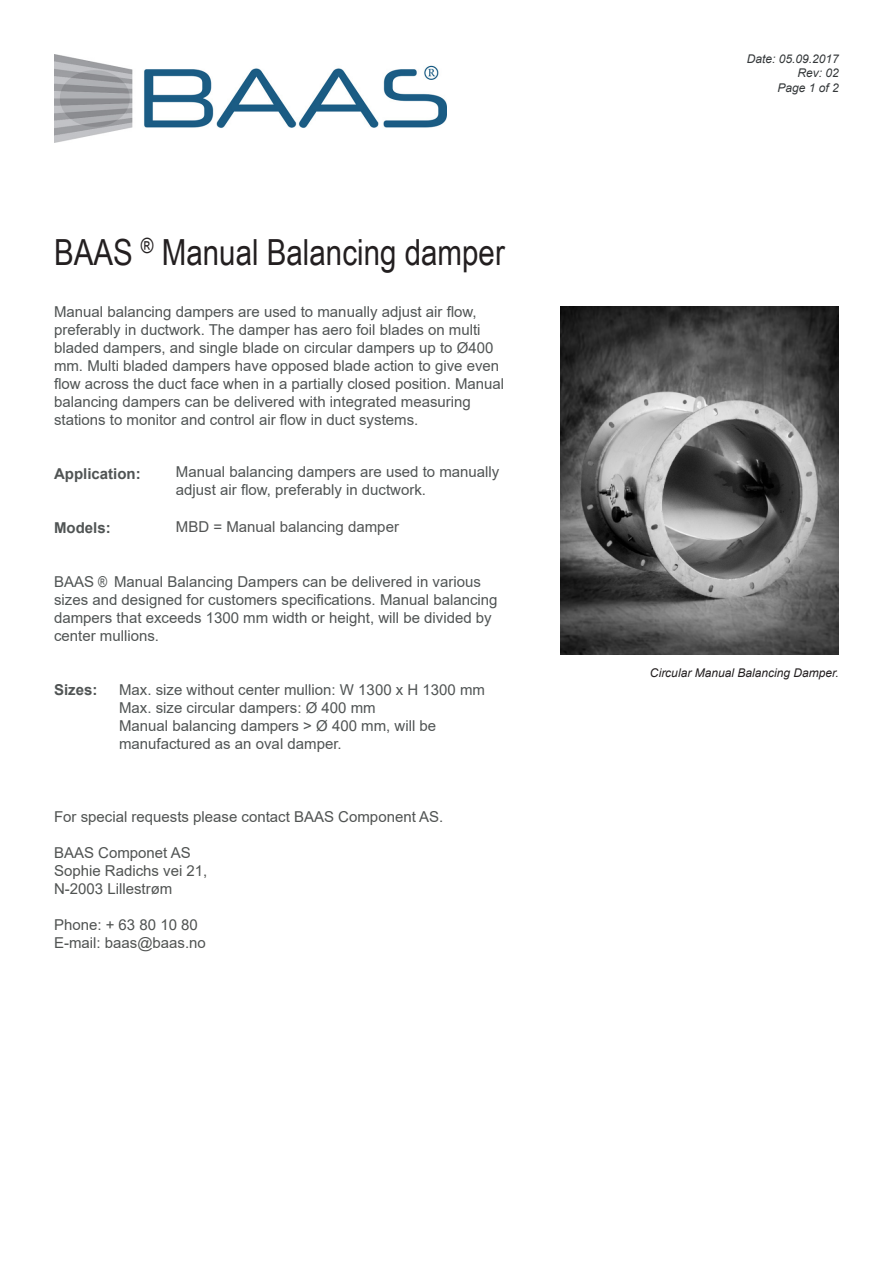
<style>
.page{position:relative;width:893px;height:1263px;background:#fff}
.page>*{position:absolute;margin:0;border:0;box-sizing:border-box;transform-origin:0 0}
.t1{font:36px "Arial Narrow";color:#231f20}
.t2{font:15px/18px "Arial";color:#505454}
.t3{font:15px/18px "Arial";color:#505352}
.t4{font:700 15px "Arial";color:#505454}
.t5{font:15px "Arial";color:#525454}
.t6{font:italic 12px "Arial";color:#231f20}
.t7{font:italic 12px/14.4px "Arial";color:#333739;text-align:right}
.s1{font-family:"Arial Narrow"}
</style>
<div class="page">
<img style="left:54px;top:54px;width:392px;height:88px">
<img style="left:560px;top:306px;width:279px;height:349px">
<p class="t1" style="left:54px;top:226px;width:452px">BAAS <sup>®</sup> Manual Balancing damper</p>
<p class="t2" style="left:54px;top:303px;width:452px">Manual balancing dampers are used to manually adjust air flow, preferably in ductwork. The damper has aero foil blades on multi bladed dampers, and single blade on circular dampers up to Ø400 mm. Multi bladed dampers have opposed blade action to give even flow across the duct face when in a partially closed position. Manual balancing dampers can be delivered with integrated measuring stations to monitor and control air flow in duct systems.</p>
<p class="t4" style="left:54px;top:463px;width:88px">Application:</p>
<p class="t4" style="left:54px;top:517px;width:58px">Models:</p>
<p class="t2" style="left:176px;top:462px;width:325px">Manual balancing dampers are used to manually adjust air flow, preferably in ductwork.</p>
<p class="t5" style="left:176px;top:516px;width:225px">MBD = Manual balancing damper</p>
<p class="t2" style="left:54px;top:573px;width:445px">BAAS <span class="s1">®</span> Manual Balancing Dampers can be delivered in various sizes and designed for customers specifications. Manual balancing dampers that exceeds 1300 mm width or height, will be divided by center mullions.</p>
<p class="t4" style="left:54px;top:679px;width:45px">Sizes:</p>
<p class="t2" style="left:119px;top:680px;width:367px">Max. size without center mullion: W 1300 x H 1300 mm Max. size circular dampers: Ø 400 mm<br>Manual balancing dampers &gt; Ø 400 mm, will be manufactured as an oval damper.</p>
<p class="t3" style="left:54px;top:807px;width:391px">For special requests please contact BAAS Component AS.</p>
<p class="t3" style="left:54px;top:843px;width:155px">BAAS Componet AS<br>Sophie Radichs vei 21,<br>N-2003 Lillestrøm</p>
<p class="t3" style="left:54px;top:915px;width:153px">Phone: + 63 80 10 80<br>E-mail: baas@baas.no</p>
<p class="t7" style="left:747px;top:51px;width:94px">Date: 05.09.2017</p>
<p class="t7" style="left:778px;top:66px;width:63px">Rev: 02<br>Page 1 of 2</p>
<p class="t6" style="left:650px;top:665px;width:191px">Circular Manual Balancing Damper.</p>
</div>
